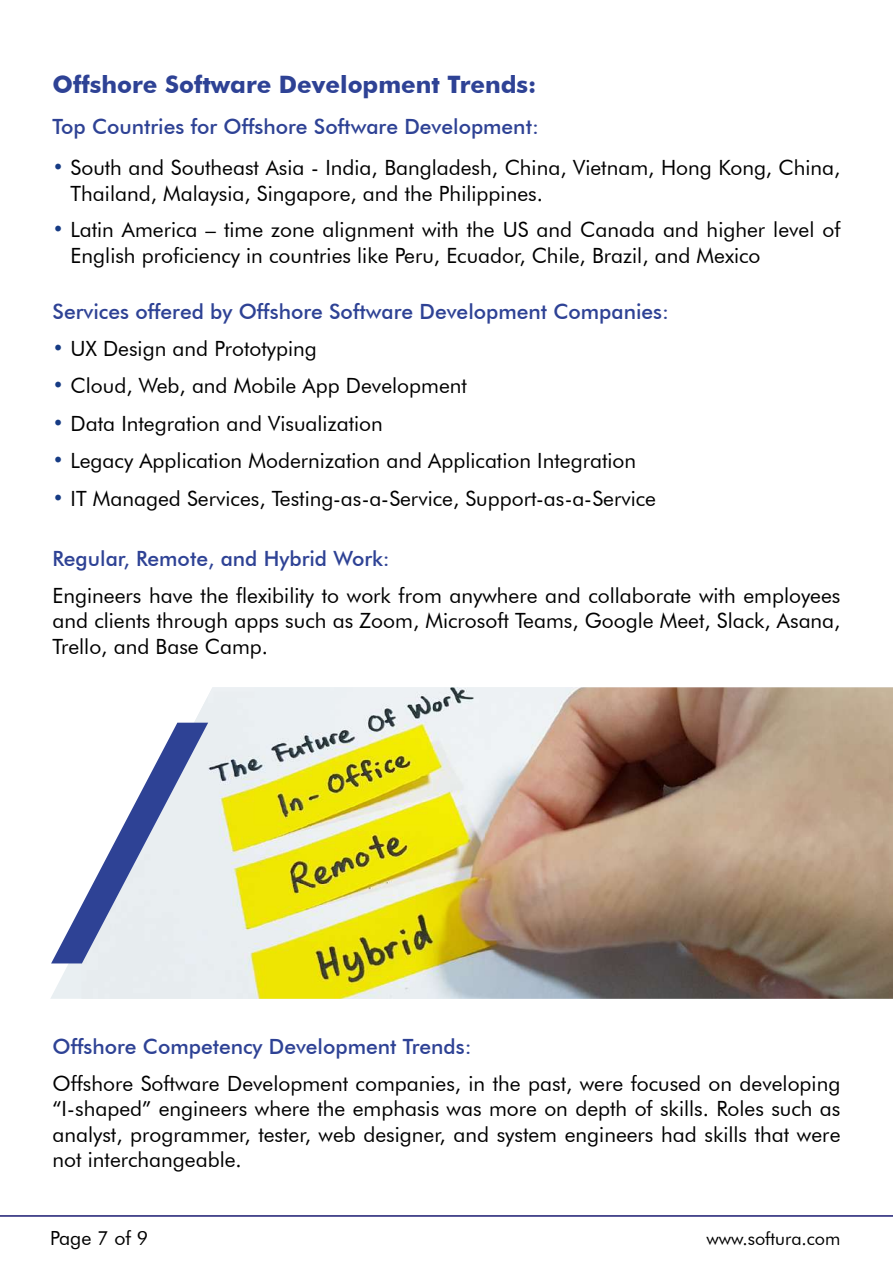
<style>
.page{position:relative;width:893px;height:1263px;background:#fff}
.page>*{position:absolute;margin:0;border:0;box-sizing:border-box;transform-origin:0 0}
.t1{font:700 24px "Futura BT";color:#2e4295}
.t2{font:21px/25.2px "Futura BT";color:#000}
.t3{font:500 21px "Futura BT";color:#2e4295}
.t4{font:19.5px "Futura BT";color:#000}
.t5{font:18px "Futura BT";color:#000}
.s1{font-weight:500;font-size:19.5px;color:#163b84}
</style>
<div class="page">
<img style="left:82px;top:687px;width:811px;height:312px">
<svg style="left:51px;top:723px;width:157px;height:240px"></svg>
<hr style="left:0;top:1215px;width:893px;height:2px;background:#1a1a71">
<p class="t1" style="left:53px;top:70px;width:485px">Offshore Software Development Trends:</p>
<p class="t3" style="left:53px;top:114px;width:488px">Top Countries for Offshore Software Development:</p>
<p class="t2" style="left:71px;top:155px;width:771px;text-indent:-18px"><span class="s1">•</span> South and Southeast Asia - India, Bangladesh, China, Vietnam, Hong Kong, China,<br>Thailand, Malaysia, Singapore, and the Philippines.</p>
<p class="t2" style="left:71px;top:217px;width:771px;text-indent:-18px"><span class="s1">•</span> Latin America – time zone alignment with the US and Canada and higher level of<br>English proficiency in countries like Peru, Ecuador, Chile, Brazil, and Mexico</p>
<p class="t3" style="left:53px;top:299px;width:618px">Services offered by Offshore Software Development Companies:</p>
<p class="t2" style="left:53px;top:336px;width:266px"><span class="s1">•</span> UX Design and Prototyping</p>
<p class="t2" style="left:53px;top:373px;width:416px"><span class="s1">•</span> Cloud, Web, and Mobile App Development</p>
<p class="t2" style="left:53px;top:411px;width:332px"><span class="s1">•</span> Data Integration and Visualization</p>
<p class="t2" style="left:53px;top:448px;width:585px"><span class="s1">•</span> Legacy Application Modernization and Application Integration</p>
<p class="t2" style="left:53px;top:485px;width:605px"><span class="s1">•</span> IT Managed Services, Testing-as-a-Service, Support-as-a-Service</p>
<p class="t3" style="left:53px;top:545px;width:339px">Regular, Remote, and Hybrid Work:</p>
<p class="t2" style="left:53px;top:583px;width:789px;text-align:justify">Engineers have the flexibility to work from anywhere and collaborate with employees and clients through apps such as Zoom, Microsoft Teams, Google Meet, Slack, Asana, Trello, and Base Camp.</p>
<p class="t3" style="left:53px;top:1033px;width:421px">Offshore Competency Development Trends:</p>
<p class="t2" style="left:53px;top:1071px;width:789px;text-align:justify">Offshore Software Development companies, in the past, were focused on developing “I-shaped” engineers where the emphasis was more on depth of skills. Roles such as analyst, programmer, tester, web designer, and system engineers had skills that were not interchangeable.</p>
<p class="t4" style="left:50px;top:1226px;width:100px">Page 7 of 9</p>
<p class="t5" style="left:706px;top:1228px;width:136px">www.softura.com</p>
</div>
